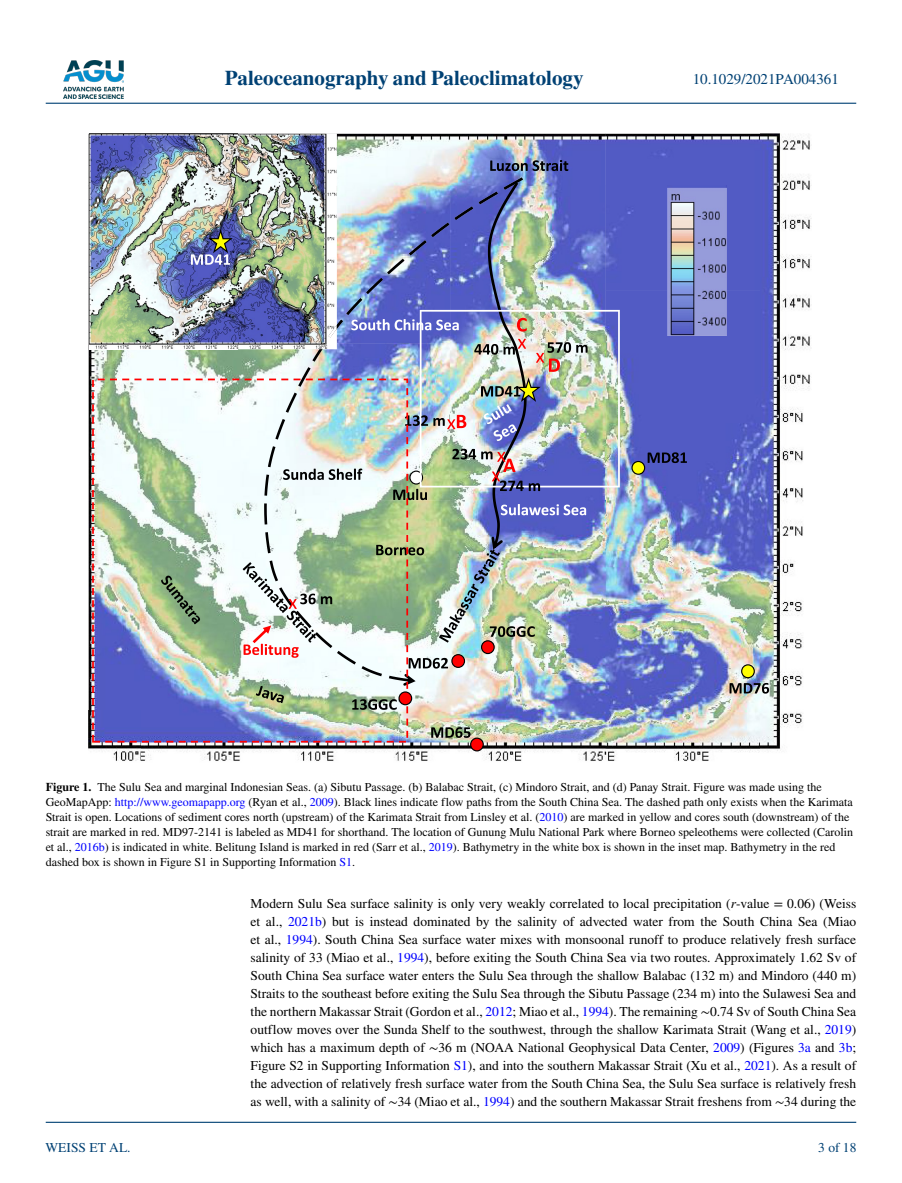
<style>
.page{position:relative;width:902px;height:1183px;background:#fff}
.page>*{position:absolute;margin:0;border:0;box-sizing:border-box;transform-origin:0 0}
.t1{font:700 21px "STIX";color:#004174}
.t2{font:15px "STIX";color:#004174}
.t3{font:13.5px/18px "STIX";color:#000;text-align:justify}
.t4{font:13.5px "STIX";color:#004174}
.t5{font:12px/15px "STIX";color:#000}
.s1{font-weight:700}
.s2{color:#00f}
.s3{font-style:italic}
</style>
<div class="page">
<img style="left:63px;top:60px;width:60px;height:39px">
<hr style="left:46px;top:103px;width:810px;height:1px;background:#004174">
<hr style="left:46px;top:1121px;width:810px;height:1px;background:#004174">
<img style="left:336px;top:134px;width:269px;height:48px">
<img style="left:605px;top:134px;width:206px;height:627px">
<img style="left:89px;top:350px;width:51px;height:411px">
<img style="left:140px;top:349px;width:103px;height:29px">
<img style="left:140px;top:668px;width:465px;height:93px">
<img style="left:667px;top:185px;width:59px;height:150px">
<svg style="left:336px;top:177px;width:187px;height:508px"></svg>
<svg style="left:490px;top:160px;width:78px;height:11px"></svg>
<svg style="left:631px;top:452px;width:56px;height:22px"></svg>
<svg style="left:729px;top:664px;width:40px;height:29px"></svg>
<svg style="left:431px;top:727px;width:53px;height:24px"></svg>
<svg style="left:408px;top:691px;width:4px;height:18px"></svg>
<img style="left:89px;top:134px;width:247px;height:215px">
<svg style="left:191px;top:229px;width:42px;height:36px;background:#737c9b"></svg>
<img style="left:243px;top:182px;width:376px;height:486px">
<img style="left:92px;top:378px;width:316px;height:364px">
<h1 class="t1" style="left:225px;top:66px;width:360px">Paleoceanography and Paleoclimatology</h1>
<p class="t2" style="left:692px;top:69px;width:148px">10.1029/2021PA004361</p>
<p class="t5" style="left:46px;top:780px;width:808px"><span class="s1">Figure 1.</span> The Sulu Sea and marginal Indonesian Seas. (a) Sibutu Passage. (b) Balabac Strait, (c) Mindoro Strait, and (d) Panay Strait. Figure was made using the GeoMapApp: <span class="s2">http://www.geomapapp.org</span> (Ryan et al., <span class="s2">2009</span>). Black lines indicate flow paths from the South China Sea. The dashed path only exists when the Karimata Strait is open. Locations of sediment cores north (upstream) of the Karimata Strait from Linsley et al. (<span class="s2">2010</span>) are marked in yellow and cores south (downstream) of the strait are marked in red. MD97-2141 is labeled as MD41 for shorthand. The location of Gunung Mulu National Park where Borneo speleothems were collected (Carolin et al., <span class="s2">2016b</span>) is indicated in white. Belitung Island is marked in red (Sarr et al., <span class="s2">2019</span>). Bathymetry in the white box is shown in the inset map. Bathymetry in the red dashed box is shown in Figure S1 in Supporting Information <span class="s2">S1</span>.</p>
<p class="t4" style="left:45px;top:1138px;width:87px">WEISS ET AL.</p>
<p class="t3" style="left:250px;top:895px;width:607px">Modern Sulu Sea surface salinity is only very weakly correlated to local precipitation (<span class="s3">r</span>-value = 0.06) (Weiss et al., <span class="s2">2021b</span>) but is instead dominated by the salinity of advected water from the South China Sea (Miao et al., <span class="s2">1994</span>). South China Sea surface water mixes with monsoonal runoff to produce relatively fresh surface salinity of 33 (Miao et al., <span class="s2">1994</span>), before exiting the South China Sea via two routes. Approximately 1.62 Sv of South China Sea surface water enters the Sulu Sea through the shallow Balabac (132 m) and Mindoro (440 m)<br>Straits to the southeast before exiting the Sulu Sea through the Sibutu Passage (234 m) into the Sulawesi Sea and the northern Makassar Strait (Gordon et al., <span class="s2">2012</span>; Miao et al., <span class="s2">1994</span>). The remaining ∼0.74 Sv of South China Sea outflow moves over the Sunda Shelf to the southwest, through the shallow Karimata Strait (Wang et al., <span class="s2">2019</span>) which has a maximum depth of ∼36 m (NOAA National Geophysical Data Center, <span class="s2">2009</span>) (Figures <span class="s2">3a</span> and <span class="s2">3b</span>; Figure S2 in Supporting Information <span class="s2">S1</span>), and into the southern Makassar Strait (Xu et al., <span class="s2">2021</span>). As a result of the advection of relatively fresh surface water from the South China Sea, the Sulu Sea surface is relatively fresh as well, with a salinity of ∼34 (Miao et al., <span class="s2">1994</span>) and the southern Makassar Strait freshens from ∼34 during the</p>
<p class="t4" style="left:818px;top:1138px;width:40px">3 of 18</p>
</div>
